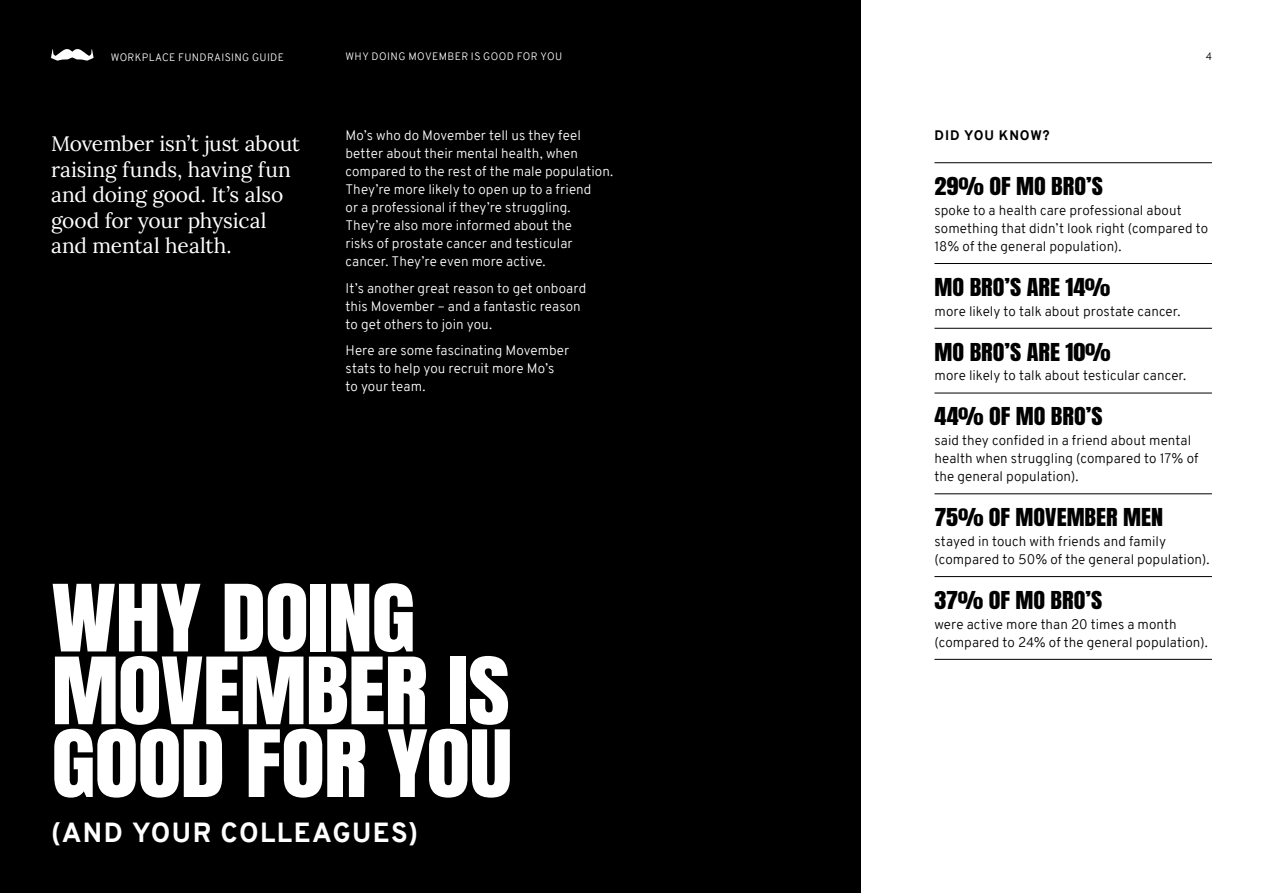
<style>
.page{position:relative;width:1263px;height:893px;background:#fff}
.page>*{position:absolute;margin:0;border:0;box-sizing:border-box;transform-origin:0 0}
.t1{font:78.75px/72.8px "Anton";letter-spacing:-.01em;color:#fff;scale:1.15 1}
.t2{font:800 27px "Overpass";letter-spacing:.055em;color:#fff}
.t3{font:21px/25.5px "Lora";letter-spacing:-.005em;color:#fff}
.t4{font:21px "Anton";color:#000;scale:1.15 1}
.t5{font:300 13.5px/18px "Overpass";letter-spacing:.01em;color:#fff}
.t6{font:300 13.5px/18px "Overpass";letter-spacing:.01em;color:#000}
.t7{font:800 13.5px "Overpass";letter-spacing:.065em;color:#000}
.t8{font:300 10.5px "Overpass";letter-spacing:.035em;color:#fff}
.t9{font:300 10.5px "Overpass";color:#000}
</style>
<div class="page">
<div style="left:0;top:0;width:861px;height:893px;background:#000"></div>
<svg style="left:51px;top:49px;width:43px;height:12px"></svg>
<hr style="left:934px;top:162px;width:278px;height:1px;background:#000">
<hr style="left:934px;top:263px;width:278px;height:1px;background:#000">
<hr style="left:934px;top:328px;width:278px;height:1px;background:#000">
<hr style="left:934px;top:393px;width:278px;height:1px;background:#000">
<hr style="left:934px;top:494px;width:278px;height:1px;background:#000">
<hr style="left:934px;top:576px;width:278px;height:1px;background:#000">
<hr style="left:934px;top:659px;width:278px;height:1px;background:#000">
<p class="t8" style="left:111px;top:49px;width:175px">WORKPLACE FUNDRAISING GUIDE</p>
<p class="t8" style="left:346px;top:49px;width:218px">WHY DOING MOVEMBER IS GOOD FOR YOU</p>
<p class="t9" style="left:1206px;top:49px;width:8px">4</p>
<h3 class="t3" style="left:51px;top:130px;width:250px">Movember isn’t just about raising funds, having fun and doing good. It’s also good for your physical and mental health.</h3>
<p class="t5" style="left:345px;top:127px;width:269px">Mo’s who do Movember tell us they feel better about their mental health, when compared to the rest of the male population.<br>They’re more likely to open up to a friend<br>or a professional if they’re struggling.<br>They’re also more informed about the<br>risks of prostate cancer and testicular cancer. They’re even more active.</p>
<p class="t5" style="left:345px;top:279px;width:242px">It’s another great reason to get onboard this Movember – and a fantastic reason to get others to join you.</p>
<p class="t5" style="left:345px;top:342px;width:225px">Here are some fascinating Movember stats to help you recruit more Mo’s to your team.</p>
<h1 class="t1" style="left:51px;top:588px;width:402px">WHY DOING<br>MOVEMBER IS<br>GOOD FOR YOU</h1>
<h2 class="t2" style="left:51px;top:813px;width:369px">(AND YOUR COLLEAGUES)</h2>
<p class="t7" style="left:934px;top:126px;width:117px">DID YOU KNOW?</p>
<h3 class="t4" style="left:934px;top:176px;width:148px">29% OF MO BRO’S</h3>
<p class="t6" style="left:934px;top:201px;width:275px">spoke to a health care professional about something that didn’t look right (compared to<br>18% of the general population).</p>
<h3 class="t4" style="left:934px;top:276px;width:154px">MO BRO’S ARE 14%</h3>
<p class="t6" style="left:934px;top:302px;width:247px">more likely to talk about prostate cancer.</p>
<h3 class="t4" style="left:934px;top:341px;width:155px">MO BRO’S ARE 10%</h3>
<p class="t6" style="left:934px;top:367px;width:253px">more likely to talk about testicular cancer.</p>
<h3 class="t4" style="left:934px;top:406px;width:148px">44% OF MO BRO’S</h3>
<p class="t6" style="left:934px;top:431px;width:266px">said they confided in a friend about mental health when struggling (compared to 17% of the general population).</p>
<h3 class="t4" style="left:934px;top:507px;width:200px">75% OF MOVEMBER MEN</h3>
<p class="t6" style="left:934px;top:532px;width:276px">stayed in touch with friends and family (compared to 50% of the general population).</p>
<h3 class="t4" style="left:934px;top:589px;width:147px">37% OF MO BRO’S</h3>
<p class="t6" style="left:934px;top:615px;width:275px">were active more than 20 times a month (compared to 24% of the general population).</p>
</div>
